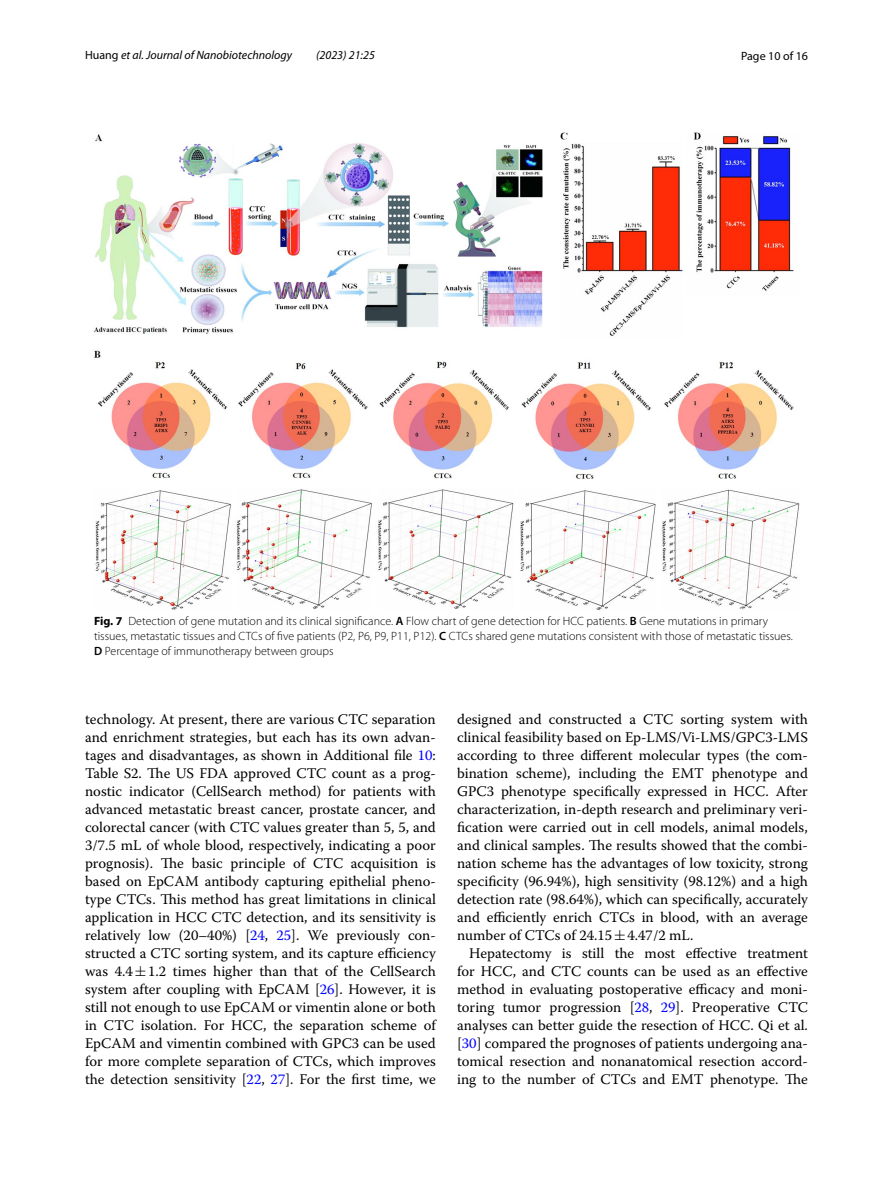
<style>
.page{position:relative;width:893px;height:1187px;background:#fff}
.page>*{position:absolute;margin:0;border:0;box-sizing:border-box;transform-origin:0 0}
.t1{font:14.7px/18px "Warnock Pro";color:#000;text-align:justify}
.t2{font:300 12px/15px "Myriad Pro";color:#000}
.t3{font:italic 12px "Myriad Pro";color:#000}
.t4{font:12px "Myriad Pro";color:#000}
.s1{font-style:normal}
.s2{font-weight:700}
.s3{font-weight:600}
.s4{color:#00f}
.s5{font-family:"MTSY"}
</style>
<div class="page">
<img style="left:94px;top:133px;width:705px;height:477px">
<p class="t3" style="left:85px;top:48px;width:209px"><span class="s1">Huang</span> et al. Journal of Nanobiotechnology</p>
<p class="t3" style="left:316px;top:48px;width:60px">(2023) 21:25</p>
<p class="t4" style="left:741px;top:48px;width:68px">Page 10 of 16</p>
<p class="t2" style="left:94px;top:614px;width:700px"><span class="s2">Fig. 7</span> Detection of gene mutation and its clinical significance. <span class="s3">A</span> Flow chart of gene detection for HCC patients. <span class="s3">B</span> Gene mutations in primary tissues, metastatic tissues and CTCs of five patients (P2, P6, P9, P11, P12). <span class="s3">C</span> CTCs shared gene mutations consistent with those of metastatic tissues.<br><span class="s3">D</span> Percentage of immunotherapy between groups</p>
<p class="t1" style="left:85px;top:710px;width:352px">technology. At present, there are various CTC separation and enrichment strategies, but each has its own advan&shy;tages and disadvantages, as shown in Additional file <span class="s4">10</span>:<br>Table S2. The US FDA approved CTC count as a prog&shy;nostic indicator (CellSearch method) for patients with advanced metastatic breast cancer, prostate cancer, and colorectal cancer (with CTC values greater than 5, 5, and 3/7.5 mL of whole blood, respectively, indicating a poor prognosis). The basic principle of CTC acquisition is based on EpCAM antibody capturing epithelial pheno&shy;type CTCs. This method has great limitations in clinical application in HCC CTC detection, and its sensitivity is relatively low (20–40%) [<span class="s4">24</span>, <span class="s4">25</span>]. We previously con&shy;structed a CTC sorting system, and its capture efficiency was 4.4<span class="s5">±</span>1.2 times higher than that of the CellSearch system after coupling with EpCAM [<span class="s4">26</span>]. However, it is still not enough to use EpCAM or vimentin alone or both in CTC isolation. For HCC, the separation scheme of EpCAM and vimentin combined with GPC3 can be used for more complete separation of CTCs, which improves the detection sensitivity [<span class="s4">22</span>, <span class="s4">27</span>]. For the first time, we</p>
<p class="t1" style="left:457px;top:710px;width:352px">designed and constructed a CTC sorting system with clinical feasibility based on Ep-LMS/Vi-LMS/GPC3-LMS according to three different molecular types (the com&shy;bination scheme), including the EMT phenotype and GPC3 phenotype specifically expressed in HCC. After characterization, in-depth research and preliminary veri&shy;fication were carried out in cell models, animal models, and clinical samples. The results showed that the combi&shy;nation scheme has the advantages of low toxicity, strong specificity (96.94%), high sensitivity (98.12%) and a high detection rate (98.64%), which can specifically, accurately and efficiently enrich CTCs in blood, with an average number of CTCs of 24.15<span class="s5">±</span>4.47/2 mL.</p>
<p class="t1" style="left:457px;top:944px;width:352px;text-indent:12px">Hepatectomy is still the most effective treatment for HCC, and CTC counts can be used as an effective method in evaluating postoperative efficacy and moni&shy;toring tumor progression [<span class="s4">28</span>, <span class="s4">29</span>]. Preoperative CTC analyses can better guide the resection of HCC. Qi et al. [<span class="s4">30</span>] compared the prognoses of patients undergoing ana&shy;tomical resection and nonanatomical resection accord&shy;ing to the number of CTCs and EMT phenotype. The</p>
</div>
